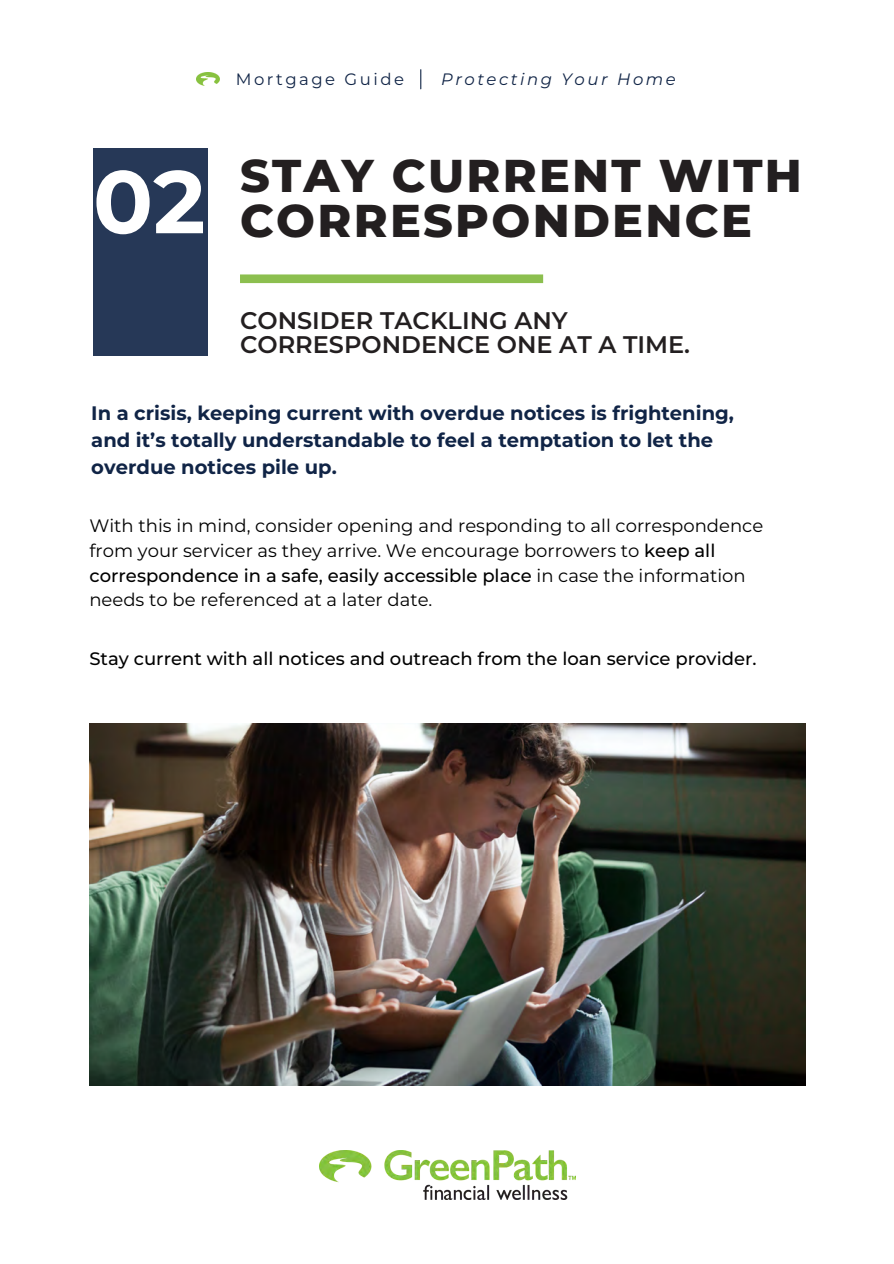
<style>
.page{position:relative;width:894px;height:1264px;background:#fff}
.page>*{position:absolute;margin:0;border:0;box-sizing:border-box;transform-origin:0 0}
.t1{font:700 88.5px "Montserrat";color:#fff}
.t2{font:800 45.9px "Montserrat";letter-spacing:.05em;color:#231f20}
.t3{font:600 24px/23.7px "Montserrat";color:#231f20}
.t4{font:700 19.5px/27px "Montserrat";color:#102446}
.t5{font:18px/24.8px "Montserrat";color:#000}
.t6{font:500 18px "Montserrat";color:#000}
.t7{font:italic 16.5px "Montserrat";letter-spacing:.155em;color:#102446}
.t8{font:16.5px "Montserrat";letter-spacing:.155em;color:#102446}
.s1{font-weight:500}
</style>
<div class="page">
<img style="left:89px;top:723px;width:715px;height:362px">
<div style="left:93px;top:149px;width:115px;height:207px;background:#263857"></div>
<img style="left:319px;top:1150px;width:256px;height:49px">
<div style="left:240px;top:274px;width:303px;height:9px;background:#8cbf4f"></div>
<img style="left:196px;top:72px;width:24px;height:14px">
<svg style="left:420px;top:70px;width:1px;height:19px"></svg>
<p class="t1" style="left:93px;top:138px;width:114px">02</p>
<p class="t8" style="left:236px;top:68px;width:170px">Mortgage Guide</p>
<p class="t7" style="left:441px;top:68px;width:236px">Protecting Your Home</p>
<p class="t2" style="left:240px;top:141px;width:563px">STAY CURRENT WITH</p>
<p class="t2" style="left:240px;top:187px;width:513px">CORRESPONDENCE</p>
<p class="t3" style="left:240px;top:308px;width:451px">CONSIDER TACKLING ANY<br>CORRESPONDENCE ONE AT A TIME.</p>
<p class="t4" style="left:91px;top:399px;width:644px">In a crisis, keeping current with overdue notices is frightening, and it’s totally understandable to feel a temptation to let the overdue notices pile up.</p>
<p class="t5" style="left:89px;top:512px;width:675px">With this in mind, consider opening and responding to all correspondence from your servicer as they arrive. We encourage borrowers to <span class="s1">keep all correspondence in a safe, easily accessible place</span> in case the information needs to be referenced at a later date.</p>
<p class="t6" style="left:89px;top:645px;width:668px">Stay current with all notices and outreach from the loan service provider.</p>
</div>
